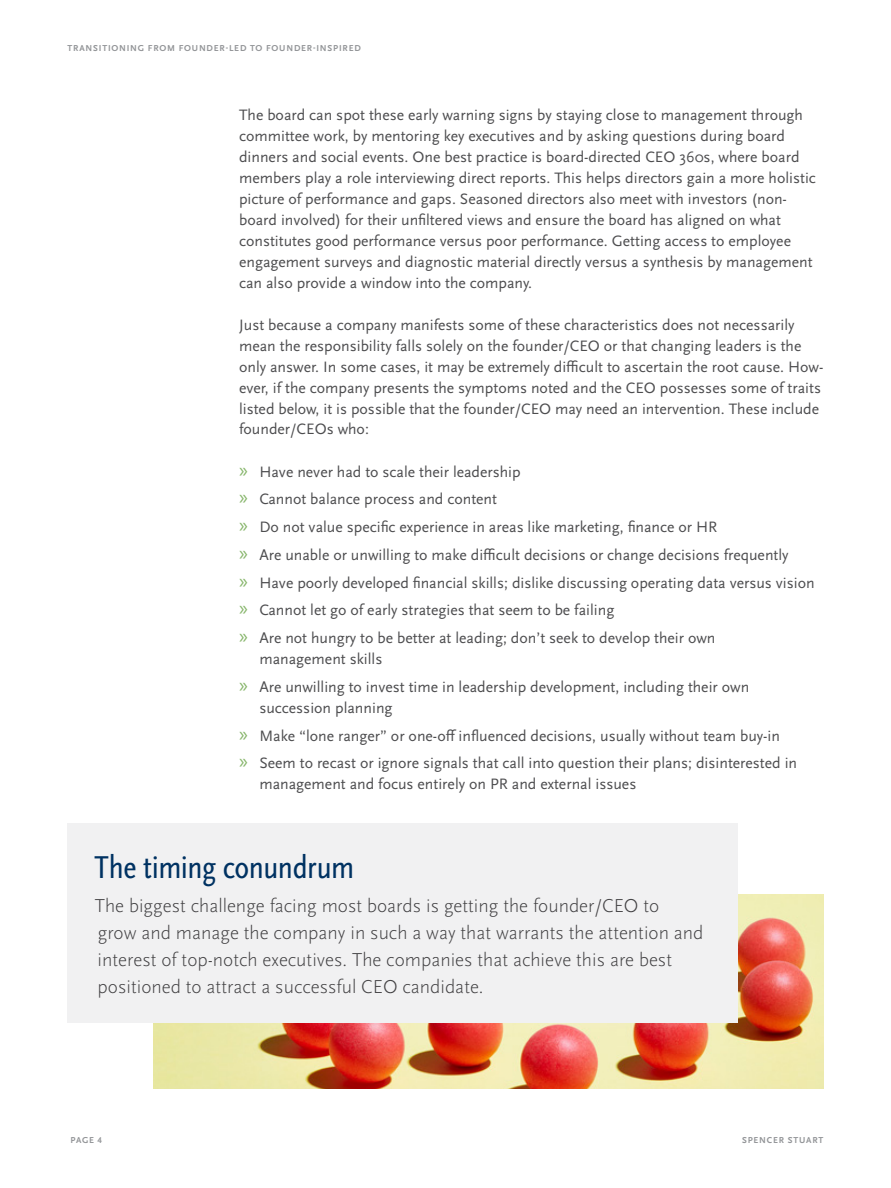
<style>
.page{position:relative;width:891px;height:1188px;background:#fff}
.page>*{position:absolute;margin:0;border:0;box-sizing:border-box;transform-origin:0 0}
.t1{font:condensed 33px "Scala Sans Pro";letter-spacing:-.01em;color:#003262}
.t2{font:300 19.5px/27px "Scala Sans Pro";color:#414042}
.t3{font:15.75px/21px "Scala Sans Pro";color:#4d4d4f}
.t4{font:700 9px "Scala Sans Pro";letter-spacing:.09em;color:#939598}
.s1{font-family:"Myriad Pro";font-size:21px;color:#86b56a}
</style>
<div class="page">
<img style="left:153px;top:894px;width:670px;height:195px">
<div style="left:68px;top:824px;width:670px;height:199px;background:#f1f1f2"></div>
<p class="t4" style="left:68px;top:43px;width:13px">TRANS</p>
<p class="t4" style="left:99px;top:43px;width:39px">ITION ING</p>
<p class="t4" style="left:148px;top:43px;width:175px">FROM FOUN DER-LED TO FOUN DER-INSP</p>
<p class="t4" style="left:339px;top:43px;width:23px">IRED</p>
<p class="t3" style="left:239px;top:104px;width:578px">The board can spot these early warning signs by staying close to management through committee work, by mentoring key executives and by asking questions during board dinners and social events. One best practice is board-directed CEO 360s, where board members play a role interviewing direct reports. This helps directors gain a more holistic picture of performance and gaps. Seasoned directors also meet with investors (non&shy;board involved) for their unfiltered views and ensure the board has aligned on what constitutes good performance versus poor performance. Getting access to employee engagement surveys and diagnostic material directly versus a synthesis by management can also provide a window into the company.</p>
<p class="t3" style="left:239px;top:314px;width:586px">Just because a company manifests some of these characteristics does not necessarily mean the responsibility falls solely on the founder/CEO or that changing leaders is the only answer. In some cases, it may be extremely difficult to ascertain the root cause. How&shy;ever, if the company presents the symptoms noted and the CEO possesses some of traits listed below, it is possible that the founder/CEO may need an intervention. These include founder/CEOs who:</p>
<p class="t3" style="left:239px;top:458px;width:577px;line-height:27.8px"><span class="s1">»</span> Have never had to scale their leadership<br><span class="s1">»</span> Cannot balance process and content<br><span class="s1">»</span> Do not value specific experience in areas like marketing, finance or HR<br><span class="s1">»</span> Are unable or unwilling to make difficult decisions or change decisions frequently<br><span class="s1">»</span> Have poorly developed financial skills; dislike discussing operating data versus vision <span class="s1">»</span> Cannot let go of early strategies that seem to be failing<br><span class="s1">»</span> Are not hungry to be better at leading; don’t seek to develop their own</p>
<p class="t3" style="left:239px;top:645px;width:512px;line-height:27.8px;text-indent:20px">management skills<br><span class="s1">»</span> Are unwilling to invest time in leadership development, including their own</p>
<p class="t3" style="left:239px;top:694px;width:560px;line-height:27.8px;text-indent:20px">succession planning<br><span class="s1">»</span> Make “lone ranger” or one-off influenced decisions, usually without team buy-in<br><span class="s1">»</span> Seem to recast or ignore signals that call into question their plans; disinterested in</p>
<p class="t3" style="left:259px;top:774px;width:379px">management and focus entirely on PR and external issues</p>
<h1 class="t1" style="left:94px;top:848px;width:262px">The timing conundrum</h1>
<p class="t2" style="left:95px;top:892px;width:610px">The biggest challenge facing most boards is getting the founder/CEO to<br>grow and manage the company in such a way that warrants the attention and interest of top-notch executives. The companies that achieve this are best positioned to attract a successful CEO candidate.</p>
<p class="t4" style="left:70px;top:1135px;width:33px">PAGE 4</p>
<p class="t4" style="left:742px;top:1135px;width:83px">SPENCER STUART</p>
</div>
